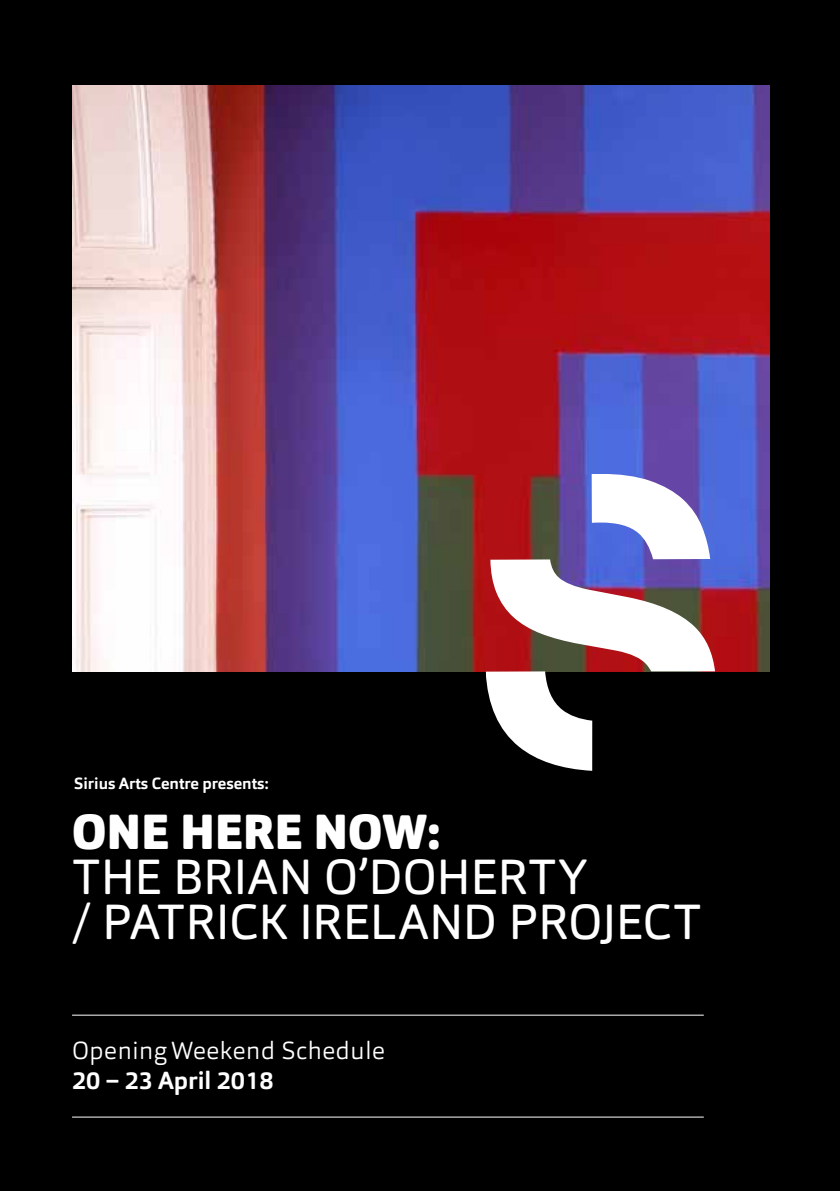
<style>
.page{position:relative;width:840px;height:1191px;background:#fff}
.page>*{position:absolute;margin:0;border:0;box-sizing:border-box;transform-origin:0 0}
.t1{font:48.6px/45.2px "Orgon";letter-spacing:-.005em;color:#fff}
.t2{font:900 48.6px "Orgon";letter-spacing:-.005em;color:#fff}
.t3{font:300 24.4px "Orgon";letter-spacing:.025em;color:#fff}
.t4{font:700 24.4px "Orgon";color:#fff}
.t5{font:700 16px "Orgon";color:#fff}
</style>
<div class="page">
<div style="left:0;top:0;width:839px;height:1191px;background:#000"></div>
<img style="left:72px;top:85px;width:696px;height:586px">
<hr style="left:72px;top:1014px;width:631px;height:1px;background:#fff">
<hr style="left:72px;top:1116px;width:631px;height:1px;background:#fff">
<svg style="left:485px;top:473px;width:229px;height:298px"></svg>
<p class="t5" style="left:74px;top:772px;width:196px">Sirius Arts Centre presents:</p>
<p class="t2" style="left:72px;top:800px;width:369px">ONE HERE NOW:</p>
<p class="t1" style="left:72px;top:854px;width:630px">THE BRIAN O’DOHERTY<br>/ PATRICK IRELAND PROJECT</p>
<p class="t3" style="left:72px;top:1034px;width:314px">Opening Weekend Schedule</p>
<p class="t4" style="left:72px;top:1064px;width:203px">20 – 23 April 2018</p>
</div>
